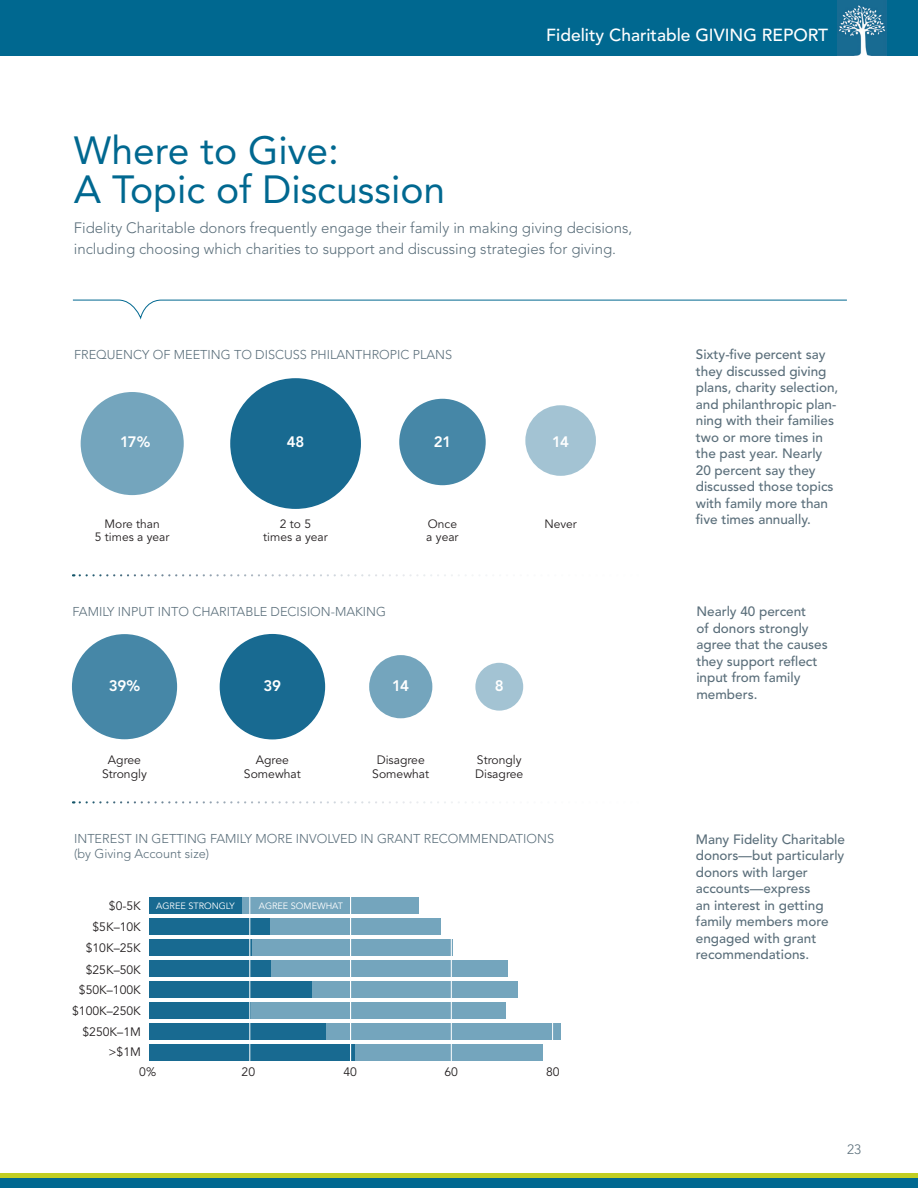
<style>
.page{position:relative;width:918px;height:1188px;background:#fff}
.page>*{position:absolute;margin:0;border:0;box-sizing:border-box;transform-origin:0 0}
.t1{font:39px/39px "Avenir";color:#006890}
.t2{font:500 17.4px "Avenir";color:#fff}
.t3{font:900 15.15px "Avenir";color:#6c6d70}
.t4{font:800 15.15px "Avenir";color:#fff}
.t5{font:300 15px/21px "Avenir LT Std";color:#5b6f7b}
.t6{font:900 15px "Avenir";color:#6c6d70}
.t7{font:800 15px "Avenir";letter-spacing:-.04em;color:#fff}
.t8{font:500 13.5px/16.5px "Avenir";color:#5b6f7b}
.t9{font:300 13.5px "Avenir";color:#5b6f7b}
.t10{font:300 12.75px "Avenir LT Std";color:#5b6f7b}
.t11{font:12.15px/13.6px "Avenir";color:#231f20;text-align:center}
.t12{font:12px/12.8px "Avenir";color:#231f20;text-align:center}
.t13{font:9.15px "Avenir";color:#fff}
</style>
<div class="page">
<div style="left:0;top:0;width:918px;height:56px;background:#006890"></div>
<img style="left:837px;top:0;width:49px;height:55px">
<div style="left:0;top:1177px;width:918px;height:11px;background:#006890"></div>
<hr style="left:0;top:1173px;width:918px;height:4px;background:#c1ce23">
<svg style="left:80px;top:574px;width:407px;height:2px"></svg>
<svg style="left:80px;top:801px;width:407px;height:3px"></svg>
<div style="left:226px;top:897px;width:192px;height:17px;background:#74a5bd"></div>
<div style="left:252px;top:919px;width:189px;height:16px;background:#74a5bd"></div>
<div style="left:203px;top:940px;width:250px;height:16px;background:#74a5bd"></div>
<div style="left:271px;top:961px;width:237px;height:16px;background:#74a5bd"></div>
<div style="left:264px;top:982px;width:254px;height:16px;background:#74a5bd"></div>
<div style="left:238px;top:1003px;width:268px;height:16px;background:#74a5bd"></div>
<div style="left:284px;top:1024px;width:277px;height:16px;background:#74a5bd"></div>
<div style="left:306px;top:1045px;width:237px;height:16px;background:#74a5bd"></div>
<div style="left:149px;top:897px;width:93px;height:17px;background:#186a91"></div>
<div style="left:149px;top:919px;width:120px;height:16px;background:#186a91"></div>
<div style="left:149px;top:940px;width:103px;height:16px;background:#186a91"></div>
<div style="left:149px;top:961px;width:122px;height:16px;background:#186a91"></div>
<div style="left:149px;top:982px;width:162px;height:16px;background:#186a91"></div>
<div style="left:149px;top:1003px;width:101px;height:16px;background:#186a91"></div>
<div style="left:149px;top:1024px;width:177px;height:16px;background:#186a91"></div>
<div style="left:149px;top:1045px;width:205px;height:16px;background:#186a91"></div>
<hr style="left:249px;top:886px;width:1px;height:182px;background:#fff">
<hr style="left:451px;top:886px;width:1px;height:182px;background:#fff">
<hr style="left:350px;top:886px;width:1px;height:182px;background:#fff">
<hr style="left:552px;top:886px;width:1px;height:182px;background:#fff">
<div style="left:475px;top:663px;width:48px;height:48px;background:#a3c3d3;border-radius:24px"></div>
<div style="left:72px;top:634px;width:105px;height:105px;background:#4687a7;border-radius:53px"></div>
<div style="left:220px;top:634px;width:105px;height:105px;background:#186a91;border-radius:53px"></div>
<div style="left:369px;top:655px;width:63px;height:63px;background:#74a5bd;border-radius:32px"></div>
<div style="left:230px;top:378px;width:131px;height:131px;background:#186a91;border-radius:65px"></div>
<div style="left:399px;top:399px;width:87px;height:86px;background:#4687a7;border-radius:43px"></div>
<div style="left:525px;top:405px;width:71px;height:71px;background:#a3c3d3;border-radius:35px"></div>
<div style="left:81px;top:392px;width:103px;height:103px;background:#74a5bd;border-radius:52px"></div>
<svg style="left:72px;top:299px;width:775px;height:20px"></svg>
<p class="t2" style="left:546px;top:25px;width:283px">Fidelity Charitable GIVING REPORT</p>
<h1 class="t1" style="left:74px;top:131px;width:373px">Where to Give:<br>A Topic of Discussion</h1>
<p class="t5" style="left:74px;top:217px;width:560px">Fidelity Charitable donors frequently engage their family in making giving decisions, including choosing which charities to support and discussing strategies for giving.</p>
<p class="t6" style="left:40px;top:344px;width:381px">Frequency of Meeting to Discusss Philanthropic Plans</p>
<p class="t10" style="left:74px;top:347px;width:43px">Frequency</p>
<p class="t10" style="left:153px;top:347px;width:41px">of Meeting</p>
<p class="t10" style="left:234px;top:347px;width:39px">to Discuss</p>
<p class="t10" style="left:310px;top:347px;width:16px">Philanthropic</p>
<p class="t10" style="left:413px;top:347px;width:16px">Plans</p>
<p class="t7" style="left:120px;top:433px;width:32px">17%</p>
<p class="t7" style="left:287px;top:433px;width:19px">48</p>
<p class="t7" style="left:434px;top:433px;width:19px">21</p>
<p class="t7" style="left:552px;top:433px;width:18px">14</p>
<p class="t12" style="left:105px;top:518px;width:57px">More than</p>
<p class="t12" style="left:544px;top:518px;width:34px">Never</p>
<p class="t12" style="left:95px;top:531px;width:76px">5 times a year</p>
<p class="t12" style="left:263px;top:518px;width:66px">2 to 5<br>times a year</p>
<p class="t12" style="left:426px;top:518px;width:34px;text-align:left">Once a year</p>
<p class="t10" style="left:73px;top:604px;width:8px">family</p>
<p class="t10" style="left:118px;top:604px;width:13px">Input</p>
<p class="t10" style="left:158px;top:604px;width:9px">into</p>
<p class="t10" style="left:192px;top:604px;width:18px">Charitable</p>
<p class="t10" style="left:271px;top:604px;width:18px">Decision</p>
<p class="t10" style="left:331px;top:604px;width:40px">-making</p>
<p class="t4" style="left:109px;top:677px;width:33px">39%</p>
<p class="t4" style="left:264px;top:677px;width:19px">39</p>
<p class="t4" style="left:392px;top:677px;width:18px">14</p>
<p class="t4" style="left:495px;top:677px;width:10px">8</p>
<p class="t11" style="left:102px;top:753px;width:46px">Agree<br>Strongly</p>
<p class="t11" style="left:244px;top:753px;width:58px">Agree<br>Somewhat</p>
<p class="t11" style="left:372px;top:753px;width:58px">Disagree<br>Somewhat</p>
<p class="t11" style="left:475px;top:753px;width:50px;text-align:left">Strongly<br>Disagree</p>
<p class="t3" style="left:73px;top:825px;width:116px">by Account Size</p>
<p class="t10" style="left:74px;top:831px;width:12px">Interest</p>
<p class="t10" style="left:135px;top:831px;width:35px">in Getting</p>
<p class="t10" style="left:210px;top:831px;width:15px">Family</p>
<p class="t10" style="left:256px;top:831px;width:21px">More</p>
<p class="t10" style="left:296px;top:831px;width:13px">Involved</p>
<p class="t10" style="left:360px;top:831px;width:36px">in Grant</p>
<p class="t10" style="left:424px;top:831px;width:18px">Recommendations</p>
<p class="t10" style="left:74px;top:846px;width:137px">(by Giving Account size)</p>
<p class="t11" style="left:109px;top:899px;width:34px">$0-5K</p>
<p class="t11" style="left:92px;top:921px;width:50px">$5K–10K</p>
<p class="t11" style="left:86px;top:942px;width:57px">$10K–25K</p>
<p class="t11" style="left:86px;top:963px;width:57px">$25K–50K</p>
<p class="t11" style="left:79px;top:984px;width:63px">$50K–100K</p>
<p class="t11" style="left:72px;top:1004px;width:70px">$100K–250K</p>
<p class="t11" style="left:83px;top:1026px;width:60px">$250K–1M</p>
<p class="t11" style="left:108px;top:1046px;width:34px">&gt;$1M</p>
<p class="t13" style="left:156px;top:901px;width:80px">AGREE STRONGLY</p>
<p class="t13" style="left:259px;top:901px;width:86px">AGREE SOMEWHAT</p>
<p class="t11" style="left:139px;top:1065px;width:18px">0%</p>
<p class="t11" style="left:242px;top:1065px;width:15px">20</p>
<p class="t11" style="left:343px;top:1065px;width:15px">40</p>
<p class="t11" style="left:445px;top:1065px;width:15px">60</p>
<p class="t11" style="left:546px;top:1065px;width:15px">80</p>
<p class="t8" style="left:696px;top:347px;width:144px">Sixty-five percent say they discussed giving plans, charity selection, and philanthropic plan&shy;ning with their families two or more times in the past year. Nearly<br>20 percent say they discussed those topics with family more than five times annually.</p>
<p class="t8" style="left:696px;top:604px;width:133px">Nearly 40 percent<br>of donors strongly agree that the causes they support reflect input from family members.</p>
<p class="t8" style="left:696px;top:831px;width:151px">Many Fidelity Charitable donors—but particularly donors with larger accounts—express<br>an interest in getting family members more engaged with grant recommendations.</p>
<p class="t9" style="left:847px;top:1141px;width:16px">23</p>
</div>
